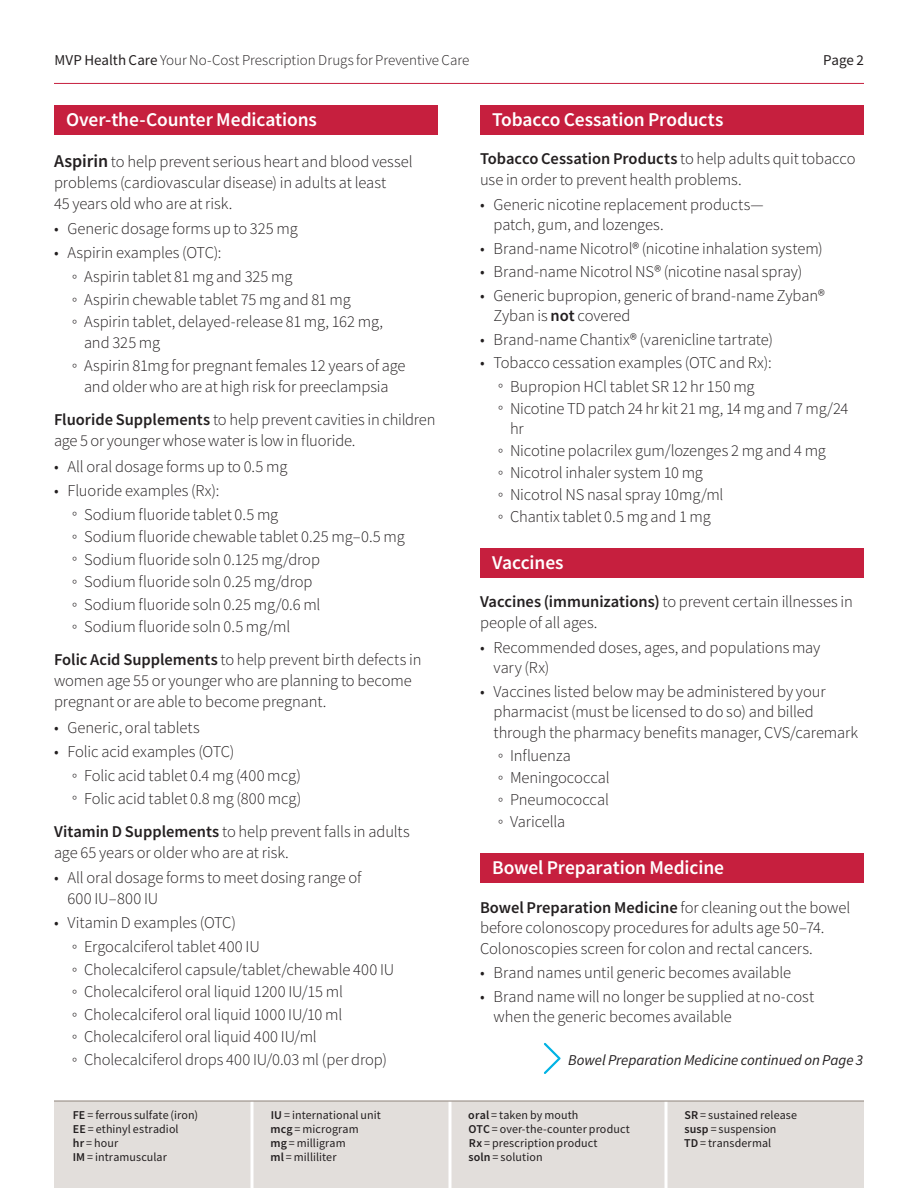
<style>
.page{position:relative;width:918px;height:1188px;background:#fff}
.page>*{position:absolute;margin:0;border:0;box-sizing:border-box;transform-origin:0 0}
.Header_Text{font:600 19.5px "Source Sans Pro";letter-spacing:-.005em;color:#fff}
.Subbullet_Copy{font:300 16.5px/21px "Source Sans Pro";letter-spacing:-.005em;color:#231f20}
.Paragraph_Style_2{font:300 16.5px/20.5px "Source Sans Pro";letter-spacing:-.005em;color:#231f20}
.Paragraph_Style_1{font:300 16.5px/21px "Source Sans Pro";letter-spacing:-.005em;color:#231f20}
.t1{font:300 15px "Source Sans Pro";color:#231f20}
.t2{font:italic 15px "Source Sans Pro";color:#231f20}
.t3{font:15px "Source Sans Pro";color:#231f20}
.t4{font:12px "Source Sans Pro";letter-spacing:.01em;color:#231f20}
.s1{font-weight:400}
.s2{font-weight:600;font-size:18px}
.s3{font-weight:600}
</style>
<div class="page">
<div style="left:54px;top:1102px;width:810px;height:86px;background:#e2dedb"></div>
<hr style="left:250px;top:1101px;width:4px;height:87px;background:#f7f6f6">
<hr style="left:448px;top:1101px;width:4px;height:87px;background:#f7f6f6">
<hr style="left:664px;top:1101px;width:4px;height:87px;background:#f7f6f6">
<hr style="left:54px;top:1101px;width:198px;height:1px;background:#8e837a">
<hr style="left:252px;top:1101px;width:198px;height:1px;background:#8e837a">
<hr style="left:450px;top:1101px;width:216px;height:1px;background:#8e837a">
<hr style="left:666px;top:1101px;width:198px;height:1px;background:#8e837a">
<hr style="left:54px;top:83px;width:810px;height:1px;background:#c61f3e">
<div style="left:54px;top:105px;width:384px;height:30px;background:#c61f3e"></div>
<div style="left:480px;top:105px;width:384px;height:30px;background:#c61f3e"></div>
<div style="left:480px;top:548px;width:384px;height:30px;background:#c61f3e"></div>
<div style="left:480px;top:853px;width:384px;height:30px;background:#c61f3e"></div>
<svg style="left:544px;top:1043px;width:17px;height:31px"></svg>
<p class="t1" style="left:54px;top:51px;width:417px"><span class="s1">MVP Health Care</span> Your No-Cost Prescription Drugs for Preventive Care</p>
<p class="t3" style="left:823px;top:51px;width:42px">Page 2</p>
<p class="Header_Text" style="left:66px;top:106px;width:253px">Over-the-Counter Medications</p>
<p class="Paragraph_Style_1" style="left:54px;top:151px;width:360px"><span class="s2">Aspirin</span> to help prevent serious heart and blood vessel problems (cardiovascular disease) in adults at least<br>45 years old who are at risk.</p>
<p class="Paragraph_Style_2" style="left:54px;top:218px;width:245px">• Generic dosage forms up to 325 mg</p>
<p class="Paragraph_Style_2" style="left:54px;top:242px;width:169px">• Aspirin examples (OTC):</p>
<p class="Subbullet_Copy" style="left:72px;top:266px;width:222px">° Aspirin tablet 81 mg and 325 mg</p>
<p class="Subbullet_Copy" style="left:72px;top:289px;width:280px">° Aspirin chewable tablet 75 mg and 81 mg</p>
<p class="Subbullet_Copy" style="left:84px;top:311px;width:301px;text-indent:-12px">° Aspirin tablet, delayed-release 81 mg, 162 mg, and 325 mg</p>
<p class="Subbullet_Copy" style="left:72px;top:355px;width:335px;text-align:center">° Aspirin 81mg for pregnant females 12 years of age and older who are at high risk for preeclampsia</p>
<p class="Paragraph_Style_1" style="left:54px;top:409px;width:383px"><span class="s3">Fluoride Supplements</span> to help prevent cavities in children age 5 or younger whose water is low in fluoride.</p>
<p class="Paragraph_Style_2" style="left:54px;top:456px;width:235px">• All oral dosage forms up to 0.5 mg</p>
<p class="Paragraph_Style_2" style="left:54px;top:480px;width:167px">• Fluoride examples (Rx):</p>
<p class="Subbullet_Copy" style="left:72px;top:504px;width:208px">° Sodium fluoride tablet 0.5 mg</p>
<p class="Subbullet_Copy" style="left:72px;top:526px;width:334px">° Sodium fluoride chewable tablet 0.25 mg–0.5 mg</p>
<p class="Subbullet_Copy" style="left:72px;top:549px;width:250px">° Sodium fluoride soln 0.125 mg/drop</p>
<p class="Subbullet_Copy" style="left:72px;top:571px;width:242px">° Sodium fluoride soln 0.25 mg/drop</p>
<p class="Subbullet_Copy" style="left:72px;top:594px;width:250px">° Sodium fluoride soln 0.25 mg/0.6 ml</p>
<p class="Subbullet_Copy" style="left:72px;top:616px;width:220px">° Sodium fluoride soln 0.5 mg/ml</p>
<p class="Paragraph_Style_1" style="left:54px;top:649px;width:369px"><span class="s3">Folic Acid Supplements</span> to help prevent birth defects in women age 55 or younger who are planning to become pregnant or are able to become pregnant.</p>
<p class="Paragraph_Style_2" style="left:54px;top:717px;width:147px">• Generic, oral tablets</p>
<p class="Paragraph_Style_2" style="left:54px;top:741px;width:182px">• Folic acid examples (OTC)</p>
<p class="Subbullet_Copy" style="left:72px;top:765px;width:231px">° Folic acid tablet 0.4 mg (400 mcg)</p>
<p class="Subbullet_Copy" style="left:72px;top:788px;width:231px">° Folic acid tablet 0.8 mg (800 mcg)</p>
<p class="Paragraph_Style_1" style="left:54px;top:821px;width:357px"><span class="s3">Vitamin D Supplements</span> to help prevent falls in adults age 65 years or older who are at risk.</p>
<p class="Paragraph_Style_2" style="left:68px;top:867px;width:295px;line-height:21px;text-indent:-14px">• All oral dosage forms to meet dosing range of<br>600 IU–800 IU</p>
<p class="Paragraph_Style_2" style="left:54px;top:913px;width:183px">• Vitamin D examples (OTC)</p>
<p class="Subbullet_Copy" style="left:72px;top:936px;width:189px">° Ergocalciferol tablet 400 IU</p>
<p class="Subbullet_Copy" style="left:72px;top:959px;width:324px">° Cholecalciferol capsule/tablet/chewable 400 IU</p>
<p class="Subbullet_Copy" style="left:72px;top:981px;width:273px">° Cholecalciferol oral liquid 1200 IU/15 ml</p>
<p class="Subbullet_Copy" style="left:72px;top:1004px;width:272px">° Cholecalciferol oral liquid 1000 IU/10 ml</p>
<p class="Subbullet_Copy" style="left:72px;top:1027px;width:246px">° Cholecalciferol oral liquid 400 IU/ml</p>
<p class="Subbullet_Copy" style="left:72px;top:1049px;width:317px">° Cholecalciferol drops 400 IU/0.03 ml (per drop)</p>
<p class="t4" style="left:73px;top:1107px;width:127px"><span class="s3">FE</span> = ferrous sulfate (iron)</p>
<p class="t4" style="left:73px;top:1122px;width:107px"><span class="s3">EE</span> = ethinyl estradiol</p>
<p class="t4" style="left:73px;top:1136px;width:47px"><span class="s3">hr</span> = hour</p>
<p class="t4" style="left:73px;top:1150px;width:96px"><span class="s3">IM</span> = intramuscular</p>
<p class="t4" style="left:271px;top:1107px;width:112px"><span class="s3">IU</span> = international unit</p>
<p class="t4" style="left:271px;top:1122px;width:90px"><span class="s3">mcg</span> = microgram</p>
<p class="t4" style="left:271px;top:1136px;width:77px"><span class="s3">mg</span> = milligram</p>
<p class="t4" style="left:271px;top:1150px;width:68px"><span class="s3">ml</span> = milliliter</p>
<p class="Header_Text" style="left:492px;top:106px;width:233px">Tobacco Cessation Products</p>
<p class="Paragraph_Style_1" style="left:480px;top:148px;width:377px;line-height:20.5px"><span class="s3">Tobacco Cessation Products</span> to help adults quit tobacco use in order to prevent health problems.</p>
<p class="Paragraph_Style_2" style="left:494px;top:194px;width:272px;text-indent:-14px">• Generic nicotine replacement products— patch, gum, and lozenges.</p>
<p class="Paragraph_Style_2" style="left:480px;top:238px;width:344px">• Brand-name Nicotrol® (nicotine inhalation system)</p>
<p class="Paragraph_Style_2" style="left:480px;top:261px;width:324px">• Brand-name Nicotrol NS® (nicotine nasal spray)</p>
<p class="Paragraph_Style_2" style="left:494px;top:285px;width:333px;text-indent:-14px">• Generic bupropion, generic of brand-name Zyban®<br>Zyban is <span class="s3">not</span> covered</p>
<p class="Paragraph_Style_2" style="left:480px;top:329px;width:294px">• Brand-name Chantix® (varenicline tartrate)</p>
<p class="Paragraph_Style_2" style="left:480px;top:352px;width:293px">• Tobacco cessation examples (OTC and Rx):</p>
<p class="Subbullet_Copy" style="left:498px;top:376px;width:258px">° Bupropion HCl tablet SR 12 hr 150 mg</p>
<p class="Subbullet_Copy" style="left:510px;top:398px;width:340px;line-height:20.5px;text-indent:-12px">° Nicotine TD patch 24 hr kit 21 mg, 14 mg and 7 mg/24 hr</p>
<p class="Subbullet_Copy" style="left:498px;top:440px;width:329px">° Nicotine polacrilex gum/lozenges 2 mg and 4 mg</p>
<p class="Subbullet_Copy" style="left:498px;top:462px;width:207px">° Nicotrol inhaler system 10 mg</p>
<p class="Subbullet_Copy" style="left:498px;top:484px;width:227px">° Nicotrol NS nasal spray 10mg/ml</p>
<p class="Subbullet_Copy" style="left:498px;top:506px;width:214px">° Chantix tablet 0.5 mg and 1 mg</p>
<p class="Header_Text" style="left:492px;top:550px;width:73px">Vaccines</p>
<p class="Paragraph_Style_1" style="left:480px;top:592px;width:374px;line-height:20.5px"><span class="s3">Vaccines (immunizations)</span> to prevent certain illnesses in people of all ages.</p>
<p class="Paragraph_Style_2" style="left:494px;top:637px;width:328px;text-indent:-14px">• Recommended doses, ages, and populations may vary (Rx)</p>
<p class="Paragraph_Style_2" style="left:494px;top:681px;width:366px;text-indent:-14px">• Vaccines listed below may be administered by your pharmacist (must be licensed to do so) and billed through the pharmacy benefits manager, CVS/caremark</p>
<p class="Subbullet_Copy" style="left:498px;top:745px;width:74px">° Influenza</p>
<p class="Subbullet_Copy" style="left:498px;top:767px;width:113px">° Meningococcal</p>
<p class="Subbullet_Copy" style="left:498px;top:789px;width:113px">° Pneumococcal</p>
<p class="Subbullet_Copy" style="left:498px;top:811px;width:69px">° Varicella</p>
<p class="Header_Text" style="left:492px;top:855px;width:234px">Bowel Preparation Medicine</p>
<p class="Paragraph_Style_1" style="left:480px;top:897px;width:372px;line-height:20.5px"><span class="s3">Bowel Preparation Medicine</span> for cleaning out the bowel before colonoscopy procedures for adults age 50–74.<br>Colonoscopies screen for colon and rectal cancers.</p>
<p class="Paragraph_Style_2" style="left:480px;top:963px;width:313px">• Brand names until generic becomes available</p>
<p class="Paragraph_Style_2" style="left:494px;top:986px;width:322px;text-indent:-14px">• Brand name will no longer be supplied at no-cost when the generic becomes available</p>
<p class="t2" style="left:568px;top:1050px;width:297px">Bowel Preparation Medicine continued on Page 3</p>
<p class="t4" style="left:468px;top:1107px;width:112px"><span class="s3">oral</span> = taken by mouth</p>
<p class="t4" style="left:468px;top:1122px;width:163px"><span class="s3">OTC</span> = over-the-counter product</p>
<p class="t4" style="left:469px;top:1136px;width:130px"><span class="s3">Rx</span> = prescription product</p>
<p class="t4" style="left:468px;top:1150px;width:76px"><span class="s3">soln</span> = solution</p>
<p class="t4" style="left:685px;top:1107px;width:114px"><span class="s3">SR</span> = sustained release</p>
<p class="t4" style="left:684px;top:1122px;width:94px"><span class="s3">susp</span> = suspension</p>
<p class="t4" style="left:684px;top:1136px;width:89px"><span class="s3">TD</span> = transdermal</p>
</div>
